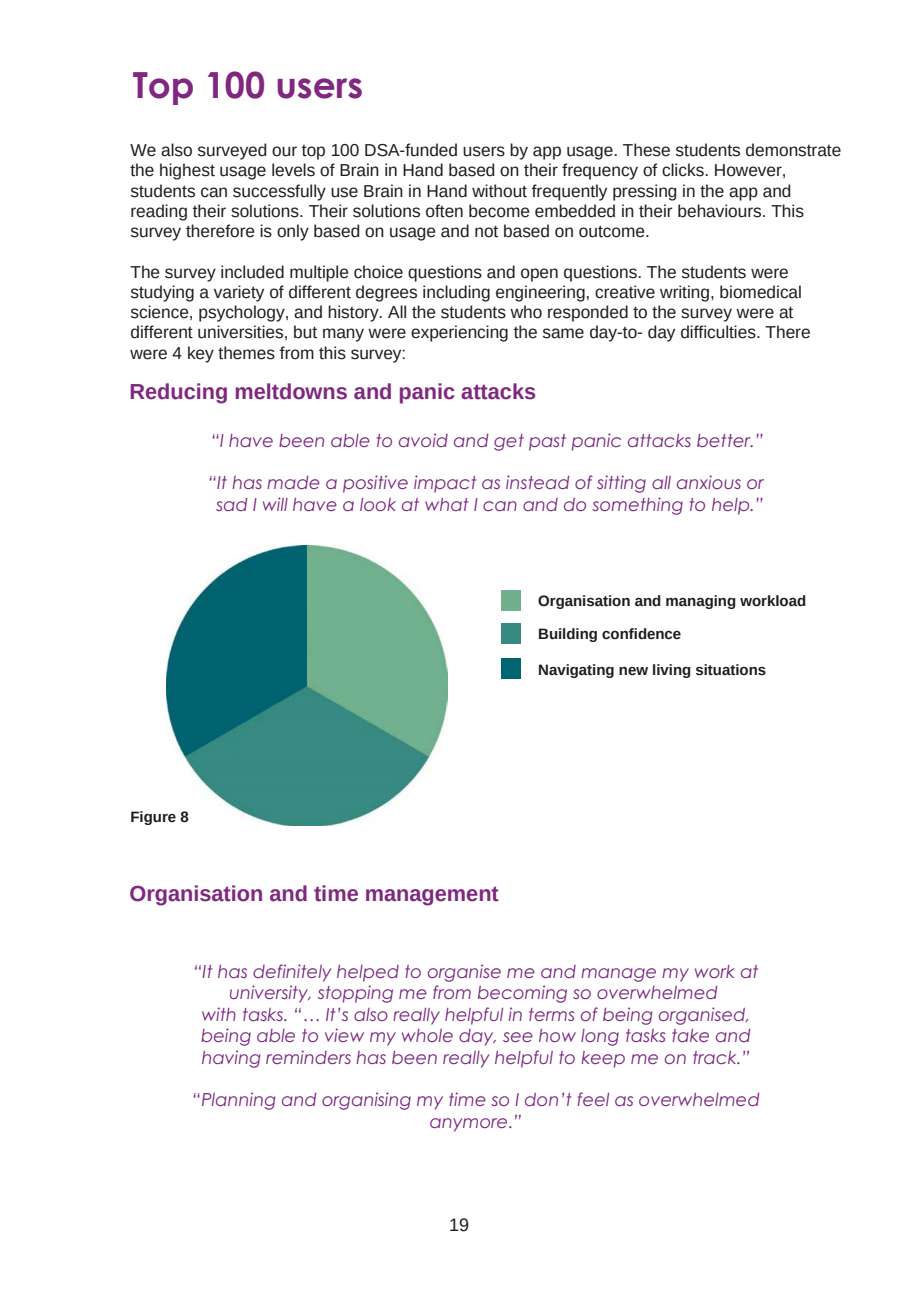
<style>
.page{position:relative;width:918px;height:1289px;background:#fff}
.page>*{position:absolute;margin:0;border:0;box-sizing:border-box;transform-origin:0 0}
.t1{font:700 36px "Century Gothic Pro";color:#802780}
.t2{font:700 21.75px "Arimo";color:#802780}
.t3{font:italic 18px/21.3px "Century Gothic Pro";color:#7b2682;text-align:center}
.t4{font:18px "Arimo";color:#1d1d1b}
.t5{font:17.25px/20.2px "Arimo";color:#1d1d1b}
.t6{font:700 15px "Arimo";color:#1d1d1b}
</style>
<div class="page">
<img style="left:167px;top:545px;width:280px;height:280px">
<div style="left:501px;top:590px;width:20px;height:20px;background:#70b08c"></div>
<div style="left:501px;top:623px;width:20px;height:20px;background:#378a81"></div>
<div style="left:501px;top:659px;width:20px;height:19px;background:#006471"></div>
<p class="t1" style="left:133px;top:72px;width:232px">Top 100 users</p>
<p class="t5" style="left:130px;top:140px;width:712px">We also surveyed our top 100 DSA-funded users by app usage. These students demonstrate the highest usage levels of Brain in Hand based on their frequency of clicks. However, students can successfully use Brain in Hand without frequently pressing in the app and reading their solutions. Their solutions often become embedded in their behaviours. This survey therefore is only based on usage and not based on outcome.</p>
<p class="t5" style="left:130px;top:261px;width:682px">The survey included multiple choice questions and open questions. The students were studying a variety of different degrees including engineering, creative writing, biomedical science, psychology, and history. All the students who responded to the survey were at different universities, but many were experiencing the same day-to- day difficulties. There were 4 key themes from this survey:</p>
<p class="t2" style="left:129px;top:380px;width:408px">Reducing meltdowns and panic attacks</p>
<p class="t3" style="left:211px;top:431px;width:554px">“I have been able to avoid and get past panic attacks better.”</p>
<p class="t3" style="left:208px;top:474px;width:557px">“It has made a positive impact as instead of sitting all anxious or sad I will have a look at what I can and do something to help.”</p>
<p class="t6" style="left:538px;top:592px;width:269px">Organisation and managing workload</p>
<p class="t6" style="left:538px;top:625px;width:145px">Building confidence</p>
<p class="t6" style="left:538px;top:661px;width:230px">Navigating new living situations</p>
<p class="t6" style="left:130px;top:808px;width:60px">Figure 8</p>
<p class="t2" style="left:129px;top:881px;width:371px">Organisation and time management</p>
<p class="t3" style="left:194px;top:962px;width:567px">“It has definitely helped to organise me and manage my work at university, stopping me from becoming so overwhelmed</p>
<p class="t3" style="left:201px;top:1005px;width:552px;text-align:justify">with tasks. “… It’s also really helpful in terms of being organised, being able to view my whole day, see how long tasks take and having reminders has been really helpful to keep me on track.”</p>
<p class="t3" style="left:192px;top:1091px;width:569px">“Planning and organising my time so I don’t feel as overwhelmed anymore.”</p>
<p class="t4" style="left:449px;top:1213px;width:22px">19</p>
</div>
